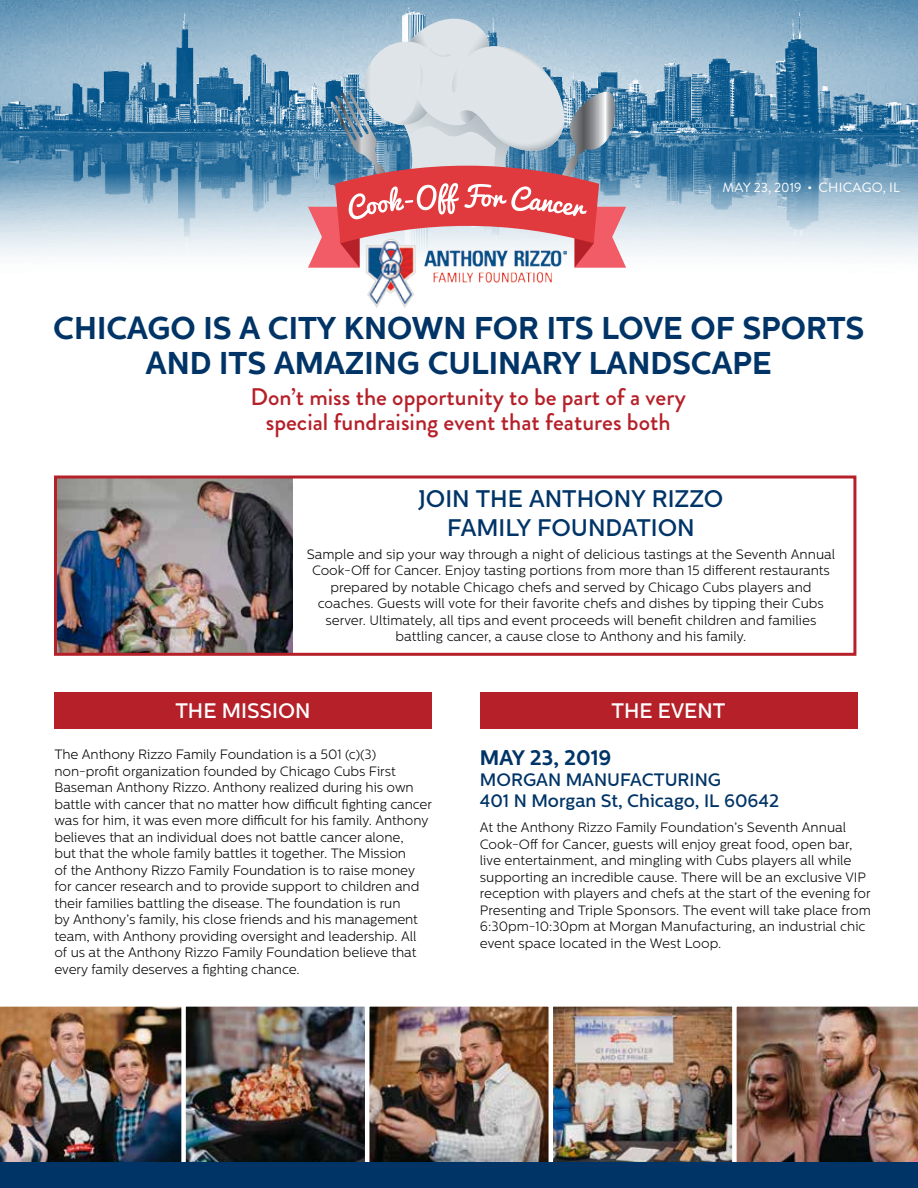
<style>
.page{position:relative;width:918px;height:1188px;background:#fff}
.page>*{position:absolute;margin:0;border:0;box-sizing:border-box;transform-origin:0 0}
.t1{font:700 31.5px/34.5px "Centrale Sans";color:#003467;text-align:center}
.t2{font:500 24px/25.5px "Brandon Grotesque";color:#b52029;text-align:center}
.t3{font:500 24px/28.8px "Centrale Sans";color:#003467;text-align:center}
.t4{font:500 21px "Centrale Sans";color:#fff}
.t5{font:700 21px "Centrale Sans";color:#003467}
.t6{font:500 18px/21px "Centrale Sans";color:#003467}
.t7{font:300 13.5px/16.5px "Centrale Sans";letter-spacing:-.005em;color:#000}
.t8{font:13.5px "Brandon Grotesque";letter-spacing:.02em;color:#fff}
</style>
<div class="page">
<img style="left:58px;top:480px;width:235px;height:172px">
<img style="left:0;top:0;width:918px;height:256px">
<img style="left:365px;top:268px;width:187px;height:39px">
<svg style="left:308px;top:4px;width:318px;height:264px;background:#b6a6b4"></svg>
<img style="left:0;top:1006px;width:918px;height:157px">
<div style="left:54px;top:476px;width:802px;height:180px;border:3px solid #b52029"></div>
<div style="left:54px;top:692px;width:378px;height:37px;background:#b52029"></div>
<div style="left:480px;top:692px;width:378px;height:37px;background:#b52029"></div>
<div style="left:0;top:1163px;width:918px;height:25px;background:#003467"></div>
<p class="t8" style="left:723px;top:178px;width:179px">MAY 23, 2019 • CHICAGO, IL</p>
<h1 class="t1" style="left:53px;top:310px;width:813px">CHICAGO IS A CITY KNOWN FOR ITS LOVE OF SPORTS<br>AND ITS AMAZING CULINARY LANDSCAPE</h1>
<h2 class="t2" style="left:250px;top:384px;width:437px">Don’t miss the opportunity to be part of a very special fundraising event that features both</h2>
<h2 class="t3" style="left:418px;top:484px;width:307px">JOIN THE ANTHONY RIZZO<br>FAMILY FOUNDATION</h2>
<p class="t7" style="left:307px;top:546px;width:530px;text-align:center">Sample and sip your way through a night of delicious tastings at the Seventh Annual Cook-Off for Cancer. Enjoy tasting portions from more than 15 different restaurants prepared by notable Chicago chefs and served by Chicago Cubs players and coaches. Guests will vote for their favorite chefs and dishes by tipping their Cubs server. Ultimately, all tips and event proceeds will benefit children and families battling cancer, a cause close to Anthony and his family.</p>
<h3 class="t4" style="left:175px;top:699px;width:137px">THE MISSION</h3>
<h3 class="t4" style="left:611px;top:699px;width:116px">THE EVENT</h3>
<p class="t7" style="left:54px;top:746px;width:379px">The Anthony Rizzo Family Foundation is a 501 (c)(3) non-profit organization founded by Chicago Cubs First Baseman Anthony Rizzo. Anthony realized during his own battle with cancer that no matter how difficult fighting cancer was for him, it was even more difficult for his family. Anthony believes that an individual does not battle cancer alone,<br>but that the whole family battles it together. The Mission<br>of the Anthony Rizzo Family Foundation is to raise money for cancer research and to provide support to children and their families battling the disease. The foundation is run<br>by Anthony’s family, his close friends and his management team, with Anthony providing oversight and leadership. All of us at the Anthony Rizzo Family Foundation believe that every family deserves a fighting chance.</p>
<h3 class="t5" style="left:480px;top:745px;width:133px">MAY 23, 2019</h3>
<h3 class="t6" style="left:480px;top:769px;width:301px">MORGAN MANUFACTURING<br>401 N Morgan St, Chicago, IL 60642</h3>
<p class="t7" style="left:480px;top:819px;width:392px">At the Anthony Rizzo Family Foundation’s Seventh Annual Cook-Off for Cancer, guests will enjoy great food, open bar, live entertainment, and mingling with Cubs players all while supporting an incredible cause. There will be an exclusive VIP reception with players and chefs at the start of the evening for Presenting and Triple Sponsors. The event will take place from 6:30pm-10:30pm at Morgan Manufacturing, an industrial chic event space located in the West Loop.</p>
</div>
